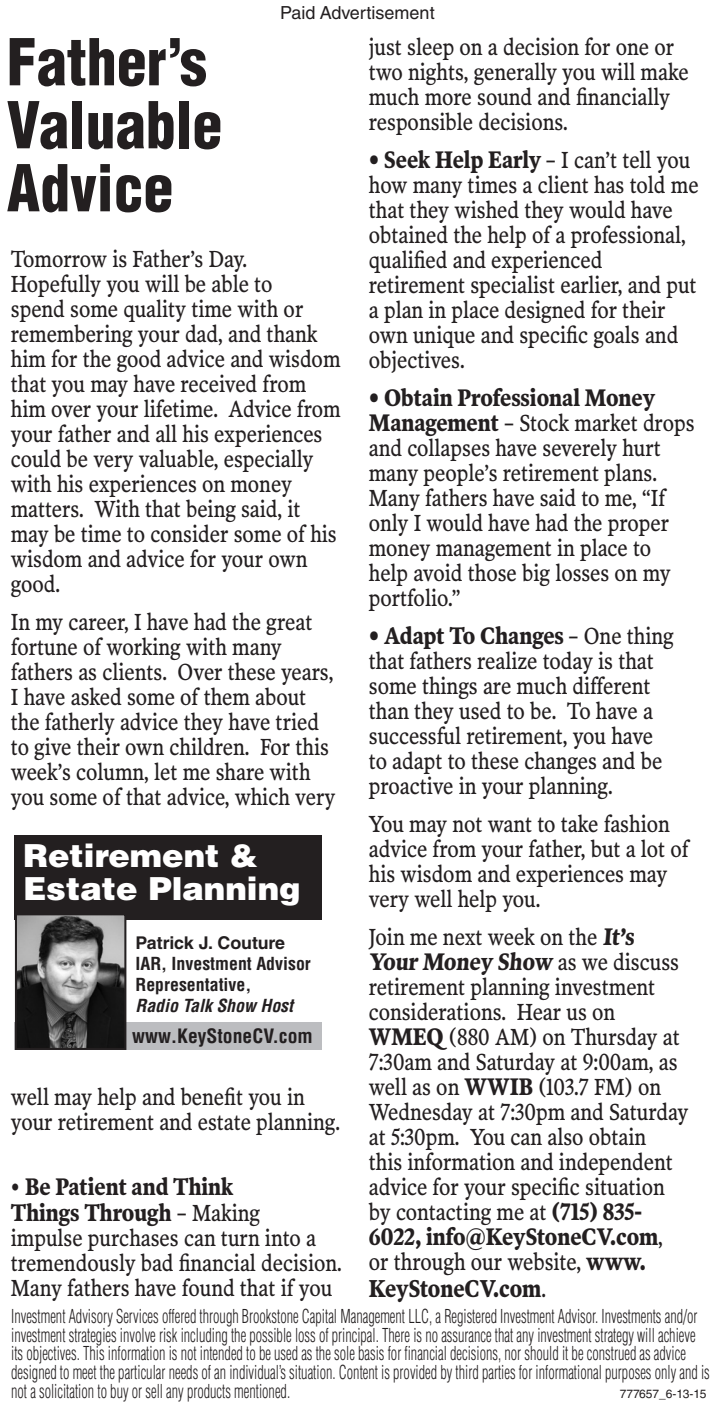
<style>
.page{position:relative;width:711px;height:1404px;background:#fff}
.page>*{position:absolute;margin:0;border:0;box-sizing:border-box;transform-origin:0 0}
.t1{font:900 condensed 63px/63px "Helvetica LT Std";color:#231f20;scale:.95 1}
.t2{font:900 31.8px/32.4px "Helvetica LT Std";color:#fff}
.t3{font:24px/27px "Poynter OS Text Three L";color:#231f20;scale:.83 1}
.t4{font:23.4px/24.9px "Poynter OS Text Three L";color:#231f20;scale:.85 1}
.t5{font:700 condensed 19.2px "Helvetica LT Std";color:#231f20}
.t6{font:300 condensed 18.9px/18.9px "Helvetica LT Std";color:#231f20;scale:.77 1}
.t7{font:18px "Helvetica LT Std";color:#231f20}
.t8{font:700 condensed 17.7px/21px "Helvetica LT Std";color:#231f20}
.t9{font:italic 700 condensed 17.7px "Helvetica LT Std";color:#231f20}
.t10{font:700 17.7px "Helvetica LT Std";color:#231f20}
.t11{font:12px "Helvetica LT Std";color:#231f20}
.s1{font-weight:700}
</style>
<div class="page">
<div style="left:14px;top:836px;width:307px;height:84px;background:#231f20"></div>
<div style="left:14px;top:1022px;width:307px;height:28px;background:#bcbdc0"></div>
<img style="left:18px;top:916px;width:105px;height:131px">
<div style="left:15px;top:913px;width:111px;height:137px;border:2px solid #231f20"></div>
<p class="t7" style="left:280px;top:2px;width:156px">Paid Advertisement</p>
<h1 class="t1" style="left:7px;top:30px;width:228px">Father’s<br>Valuable<br>Advice</h1>
<p class="t4" style="left:11px;top:246px;width:390px">Tomorrow is Father’s Day.<br>Hopefully you will be able to<br>spend some quality time with or remembering your dad, and thank him for the good advice and wisdom that you may have received from him over your lifetime. Advice from your father and all his experiences could be very valuable, especially with his experiences on money matters. With that being said, it may be time to consider some of his wisdom and advice for your own good.</p>
<p class="t4" style="left:11px;top:609px;width:383px">In my career, I have had the great fortune of working with many fathers as clients. Over these years, I have asked some of them about the fatherly advice they have tried to give their own children. For this week’s column, let me share with you some of that advice, which very</p>
<h2 class="t2" style="left:23px;top:839px;width:279px">Retirement &amp;<br>Estate Planning</h2>
<p class="t10" style="left:135px;top:932px;width:151px">Patrick J. Couture</p>
<p class="t8" style="left:135px;top:953px;width:177px">IAR, Investment Advisor<br>Representative,</p>
<p class="t9" style="left:135px;top:995px;width:159px">Radio Talk Show Host</p>
<p class="t5" style="left:132px;top:1024px;width:182px">www.KeyStoneCV.com</p>
<p class="t4" style="left:11px;top:1084px;width:389px">well may help and benefit you in your retirement and estate planning.</p>
<p class="t4" style="left:11px;top:1173px;width:391px">• <span class="s1">Be Patient and Think<br>Things Through</span> – Making<br>impulse purchases can turn into a tremendously bad financial decision.<br>Many fathers have found that if you</p>
<p class="t4" style="left:369px;top:34px;width:378px">just sleep on a decision for one or two nights, generally you will make much more sound and financially responsible decisions.</p>
<p class="t4" style="left:369px;top:147px;width:389px"><span class="s1">• Seek Help Early</span> – I can’t tell you how many times a client has told me that they wished they would have obtained the help of a professional, qualified and experienced retirement specialist earlier, and put a plan in place designed for their own unique and specific goals and objectives.</p>
<p class="t4" style="left:369px;top:385px;width:385px"><span class="s1">• Obtain Professional Money<br>Management</span> – Stock market drops and collapses have severely hurt many people’s retirement plans.<br>Many fathers have said to me, “If only I would have had the proper money management in place to help avoid those big losses on my portfolio.”</p>
<p class="t4" style="left:369px;top:623px;width:360px"><span class="s1">• Adapt To Changes</span> – One thing that fathers realize today is that some things are much different than they used to be. To have a successful retirement, you have to adapt to these changes and be proactive in your planning.</p>
<p class="t4" style="left:369px;top:811px;width:378px">You may not want to take fashion advice from your father, but a lot of his wisdom and experiences may very well help you.</p>
<p class="t4" style="left:369px;top:924px;width:378px">Join me next week on the <span class="s1">It’s<br>Your Money Show</span> as we discuss retirement planning investment considerations. Hear us on<br><span class="s1">WMEQ</span> (880 AM) on Thursday at<br>7:30am and Saturday at 9:00am, as well as on <span class="s1">WWIB</span> (103.7 FM) on<br>Wednesday at 7:30pm and Saturday at 5:30pm. You can also obtain<br>this information and independent advice for your specific situation by contacting me at <span class="s1">(715) 835-<br>6022, info@KeyStoneCV.com</span>,</p>
<p class="t3" style="left:369px;top:1248px;width:335px">or through our website, <span class="s1">www.<br>KeyStoneCV.com</span>.</p>
<p class="t6" style="left:11px;top:1307px;width:909px">Investment Advisory Services offered through Brookstone Capital Management LLC, a Registered Investment Advisor. Investments and/or investment strategies involve risk including the possible loss of principal. There is no assurance that any investment strategy will achieve its objectives. This information is not intended to be used as the sole basis for financial decisions, nor should it be construed as advice designed to meet the particular needs of an individual’s situation. Content is provided by third parties for informational purposes only and is not a solicitation to buy or sell any products mentioned.</p>
<p class="t11" style="left:620px;top:1387px;width:88px">777657_6-13-15</p>
</div>
